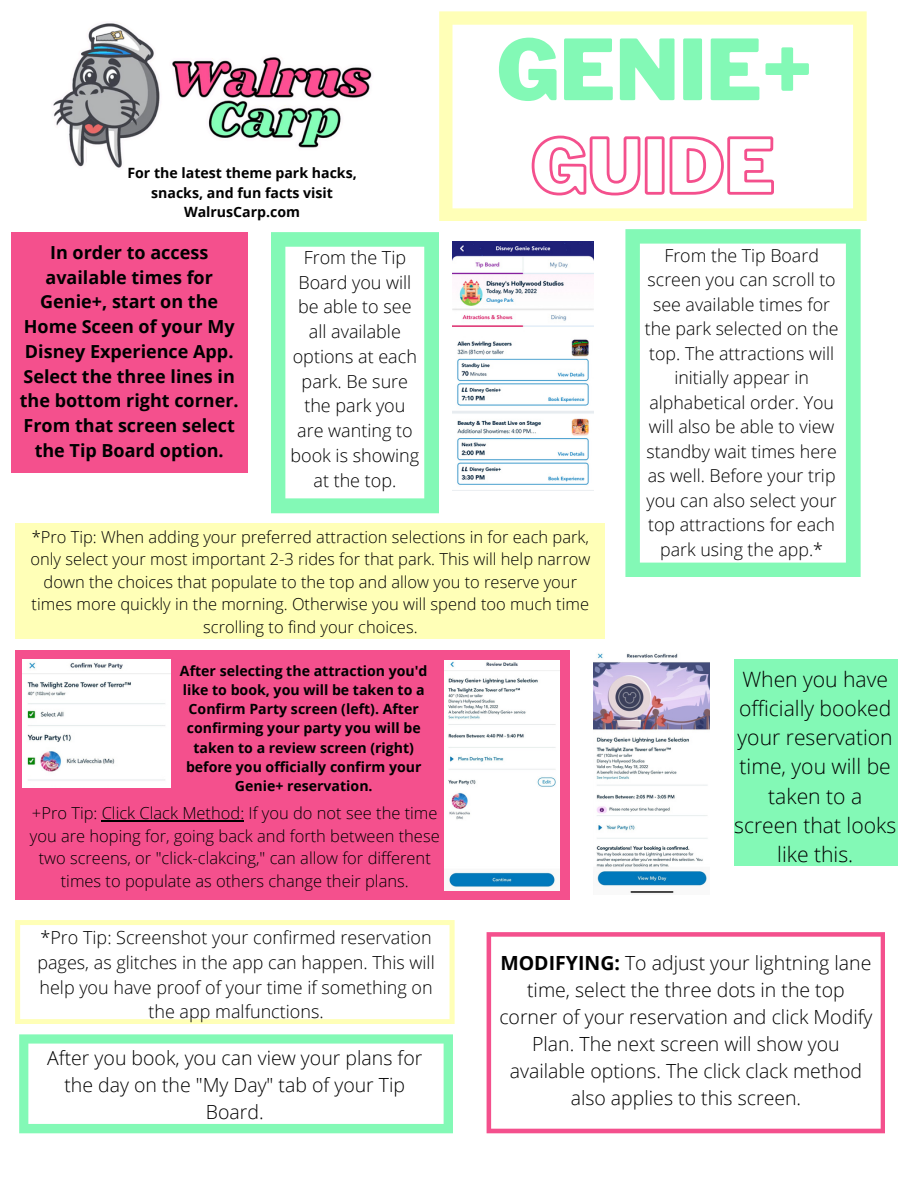
<style>
.page{position:relative;width:918px;height:1188px;background:#fff}
.page>*{position:absolute;margin:0;border:0;box-sizing:border-box;transform-origin:0 0}
.t1{font:900 83.25px "Libre Franklin";color:#83f9b6}
.t2{font:300 21.15px/29.1px "Open Sans";color:#000;text-align:center}
.t3{font:300 19.5px/27px "Open Sans";color:#000;text-align:center}
.t4{font:300 18px/24.8px "Open Sans";color:#000;text-align:center}
.t5{font:700 18px/24.8px "Open Sans";color:#000;text-align:center}
.t6{font:300 17.85px/24.5px "Open Sans";color:#000;text-align:center}
.t7{font:300 16.5px/22.5px "Open Sans";color:#000;text-align:center}
.t8{font:700 14.1px/19.2px "Open Sans";color:#000;text-align:center}
.s1{font-weight:700}
</style>
<div class="page">
<img style="left:53px;top:23px;width:319px;height:145px">
<svg style="left:439px;top:11px;width:428px;height:210px"></svg>
<div style="left:12px;top:232px;width:235px;height:241px;background:#f4508d"></div>
<svg style="left:271px;top:232px;width:168px;height:281px"></svg>
<img style="left:453px;top:241px;width:141px;height:244px">
<div style="left:15px;top:523px;width:590px;height:115px;background:#ffffb7"></div>
<div style="left:15px;top:651px;width:555px;height:249px;background:#f4508d"></div>
<img style="left:23px;top:659px;width:147px;height:129px">
<img style="left:445px;top:661px;width:114px;height:229px">
<img style="left:594px;top:653px;width:116px;height:241px">
<div style="left:734px;top:659px;width:163px;height:207px;background:#83f9b6"></div>
<svg style="left:15px;top:920px;width:440px;height:104px"></svg>
<svg style="left:19px;top:1034px;width:434px;height:99px"></svg>
<svg style="left:487px;top:932px;width:398px;height:201px"></svg>
<svg style="left:625px;top:229px;width:236px;height:347px"></svg>
<svg style="left:530px;top:134px;width:245px;height:63px"></svg>
<hr style="left:102px;top:820px;width:142px;height:1px;background:#000">
<h1 class="t1" style="left:496px;top:20px;width:317px">GENIE+</h1>
<p class="t8" style="left:127px;top:163px;width:231px">For the latest theme park hacks, snacks, and fun facts visit<br>WalrusCarp.com</p>
<p class="t5" style="left:20px;top:239px;width:220px">In order to access available times for<br>Genie+, start on the<br>Home Sceen of your My<br>Disney Experience App.<br>Select the three lines in the bottom right corner.<br>From that screen select the Tip Board option.</p>
<p class="t4" style="left:290px;top:244px;width:130px">From the Tip<br>Board you will be able to see all available options at each park. Be sure the park you are wanting to book is showing at the top.</p>
<p class="t6" style="left:645px;top:243px;width:195px">From the Tip Board screen you can scroll to see available times for the park selected on the top. The attractions will initially appear in alphabetical order. You will also be able to view standby wait times here as well. Before your trip you can also select your top attractions for each park using the app.*</p>
<p class="t7" style="left:30px;top:525px;width:561px">*Pro Tip: When adding your preferred attraction selections in for each park, only select your most important 2-3 rides for that park. This will help narrow down the choices that populate to the top and allow you to reserve your times more quickly in the morning. Otherwise you will spend too much time scrolling to find your choices.</p>
<p class="t8" style="left:180px;top:661px;width:249px">After selecting the attraction you'd like to book, you will be taken to a<br>Confirm Party screen (left). After confirming your party you will be taken to a review screen (right) before you officially confirm your<br>Genie+ reservation.</p>
<p class="t7" style="left:30px;top:801px;width:411px">+Pro Tip: Click Clack Method: If you do not see the time you are hoping for, going back and forth between these two screens, or "click-clakcing," can allow for different times to populate as others change their plans.</p>
<p class="t2" style="left:734px;top:665px;width:163px">When you have officially booked your reservation time, you will be taken to a screen that looks like this.</p>
<p class="t4" style="left:37px;top:925px;width:399px">*Pro Tip: Screenshot your confirmed reservation pages, as glitches in the app can happen. This will help you have proof of your time if something on the app malfunctions.</p>
<p class="t3" style="left:47px;top:1044px;width:377px">After you book, you can view your plans for the day on the "My Day" tab of your Tip<br>Board.</p>
<p class="t3" style="left:499px;top:949px;width:375px"><span class="s1">MODIFYING:</span> To adjust your lightning lane time, select the three dots in the top corner of your reservation and click Modify Plan. The next screen will show you available options. The click clack method also applies to this screen.</p>
</div>
